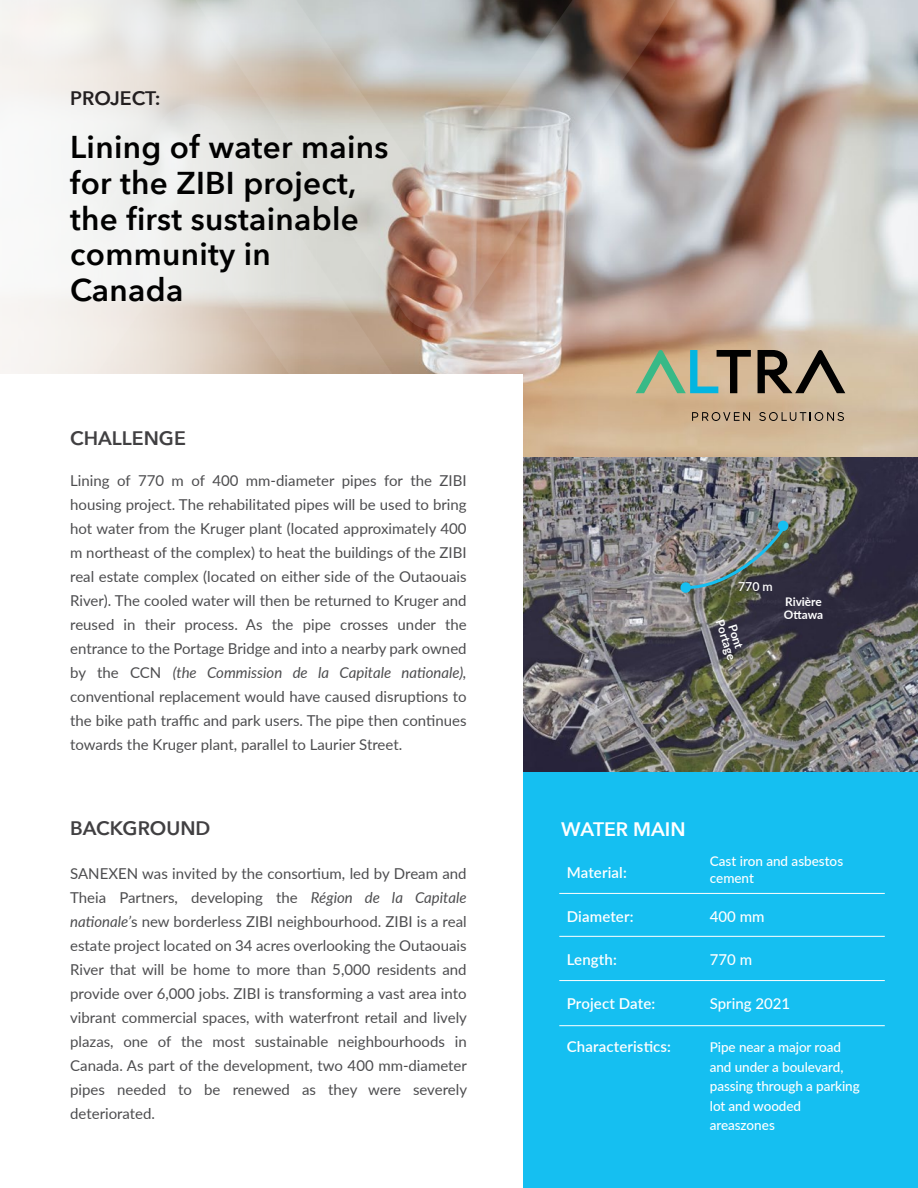
<style>
.page{position:relative;width:918px;height:1188px;background:#fff}
.page>*{position:absolute;margin:0;border:0;box-sizing:border-box;transform-origin:0 0}
.t1{font:600 31.5px/35.8px "Avenir Next";letter-spacing:.01em;color:#010101}
.t2{font:600 19.5px "Avenir Next";color:#414042}
.t3{font:600 19.5px "Avenir Next";color:#fff}
.t4{font:600 19.5px "Avenir Next";color:#231f20}
.t5{font:15px/24px "Lato";color:#4d4d4f;text-align:justify}
.t6{font:600 15px "Lato";letter-spacing:.01em;color:#fff}
.t7{font:500 15px "Lato";color:#fff}
.t8{font:500 13.5px/19.5px "Lato";letter-spacing:-.005em;color:#fff}
.t9{font:600 12.3px "Lato";color:#fff}
.t10{font:700 11.85px/10.5px "Lato";color:#fff;text-align:center}
.s1{font-style:italic}
</style>
<div class="page">
<img style="left:523px;top:457px;width:395px;height:315px">
<img style="left:472px;top:0;width:446px;height:457px">
<svg style="left:0;top:0;width:155px;height:104px"></svg>
<svg style="left:0;top:104px;width:472px;height:270px;fill:#f3f3f1"></svg>
<img style="left:155px;top:0;width:559px;height:336px">
<div style="left:0;top:374px;width:523px;height:814px;background:#fff"></div>
<div style="left:523px;top:772px;width:395px;height:416px;background:#15bff1"></div>
<hr style="left:559px;top:893px;width:326px;height:1px;background:#fff">
<hr style="left:559px;top:936px;width:326px;height:1px;background:#fff">
<hr style="left:559px;top:980px;width:326px;height:1px;background:#fff">
<hr style="left:559px;top:1025px;width:326px;height:1px;background:#fff">
<svg style="left:680px;top:582px;width:11px;height:11px"></svg>
<div style="left:778px;top:521px;width:10px;height:10px;background:#15bff1;border-radius:50%"></div>
<img style="left:683px;top:524px;width:104px;height:67px">
<svg style="left:692px;top:412px;width:58px;height:9px"></svg>
<svg style="left:759px;top:412px;width:85px;height:9px"></svg>
<svg style="left:636px;top:350px;width:115px;height:43px;background:#97a286"></svg>
<svg style="left:758px;top:350px;width:87px;height:43px;background:#847766"></svg>
<h2 class="t4" style="left:70px;top:81px;width:92px">PROJECT:</h2>
<h1 class="t1" style="left:70px;top:128px;width:320px">Lining of water mains for the ZIBI project, the first sustainable community in<br>Canada</h1>
<h2 class="t2" style="left:70px;top:422px;width:117px">CHALLENGE</h2>
<p class="t5" style="left:70px;top:468px;width:398px">Lining of 770 m of 400 mm-diameter pipes for the ZIBI housing project. The rehabilitated pipes will be used to bring hot water from the Kruger plant (located approximately 400 m northeast of the complex) to heat the buildings of the ZIBI real estate complex (located on either side of the Outaouais River). The cooled water will then be returned to Kruger and reused in their process. As the pipe crosses under the entrance to the Portage Bridge and into a nearby park owned by the CCN <span class="s1">(the Commission de la Capitale nationale), </span>conventional replacement would have caused disruptions to the bike path traffic and park users. The pipe then continues towards the Kruger plant, parallel to Laurier Street.</p>
<p class="t9" style="left:738px;top:577px;width:36px">770 m</p>
<p class="t10" style="left:735px;top:615px;width:43px;rotate:72deg">Pont<br>Portage</p>
<p class="t10" style="left:784px;top:594px;width:41px;line-height:13.5px;text-align:left">Rivière<br>Ottawa</p>
<h2 class="t2" style="left:70px;top:811px;width:142px">BACKGROUND</h2>
<h2 class="t3" style="left:561px;top:813px;width:126px">WATER MAIN</h2>
<p class="t6" style="left:567px;top:862px;width:62px">Material:</p>
<p class="t6" style="left:567px;top:905px;width:68px">Diameter:</p>
<p class="t6" style="left:567px;top:949px;width:52px">Length:</p>
<p class="t6" style="left:567px;top:992px;width:90px">Project Date:</p>
<p class="t6" style="left:567px;top:1036px;width:106px">Characteristics:</p>
<p class="t5" style="left:70px;top:861px;width:398px">SANEXEN was invited by the consortium, led by Dream and Theia Partners, developing the <span class="s1">Région de la Capitale nationale’</span>s new borderless ZIBI neighbourhood. ZIBI is a real estate project located on 34 acres overlooking the Outaouais River that will be home to more than 5,000 residents and provide over 6,000 jobs. ZIBI is transforming a vast area into vibrant commercial spaces, with waterfront retail and lively plazas, one of the most sustainable neighbourhoods in Canada. As part of the development, two 400 mm-diameter pipes needed to be renewed as they were severely deteriorated.</p>
<p class="t8" style="left:710px;top:853px;width:135px;line-height:16.5px">Cast iron and asbestos cement</p>
<p class="t7" style="left:710px;top:906px;width:56px">400 mm</p>
<p class="t7" style="left:710px;top:949px;width:44px">770 m</p>
<p class="t7" style="left:710px;top:993px;width:82px">Spring 2021</p>
<p class="t8" style="left:710px;top:1037px;width:151px">Pipe near a major road and under a boulevard, passing through a parking lot and wooded areaszones</p>
</div>
